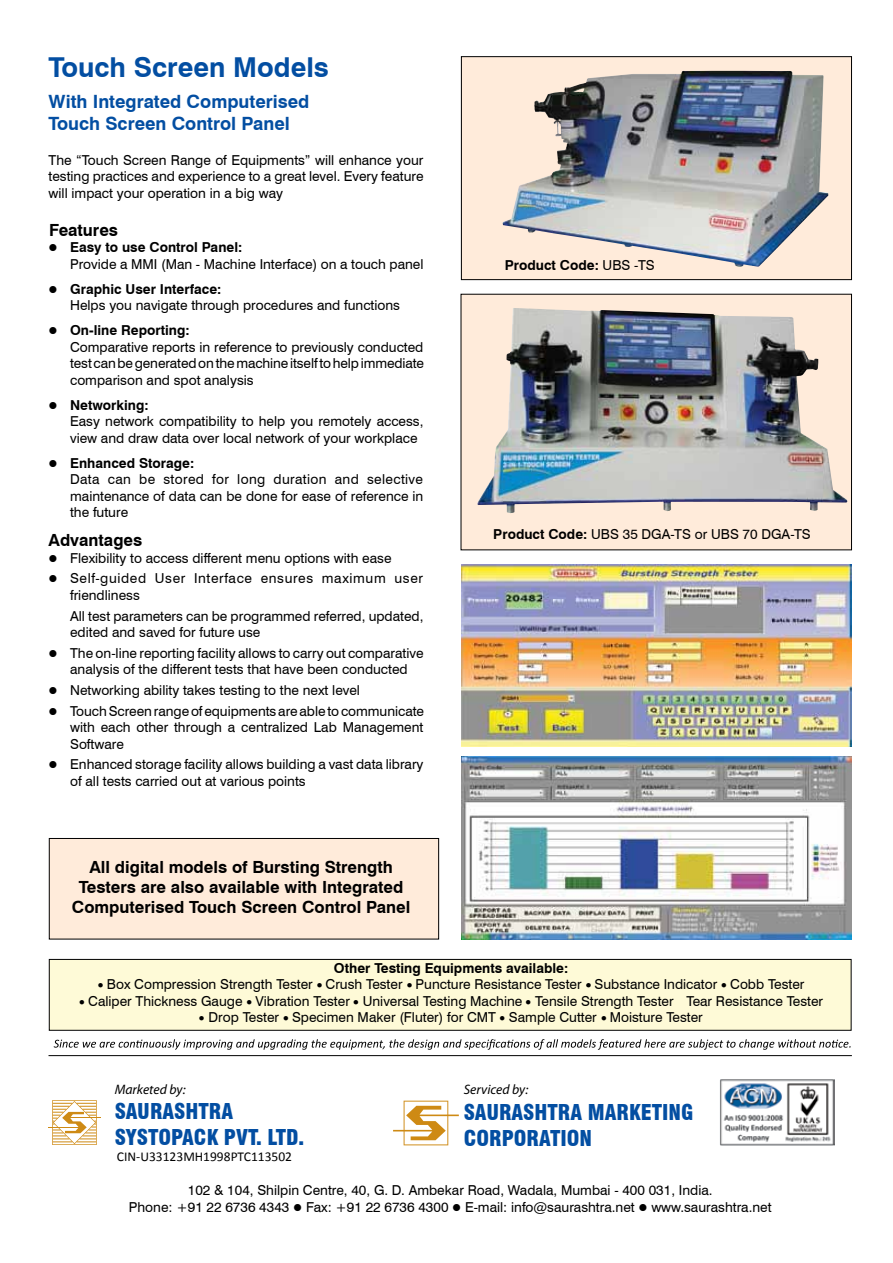
<style>
.page{position:relative;width:893px;height:1263px;background:#fff}
.page>*{position:absolute;margin:0;border:0;box-sizing:border-box;transform-origin:0 0}
.t1{font:700 27.45px "Swiss 721 BT";color:#034ea2}
.t2{font:900 condensed 21.3px/25.7px "Swiss 721 BT";color:#034ea2}
.t3{font:700 18.3px/21.9px "Swiss 721 BT";color:#034ea2}
.t4{font:700 16.8px/20.1px "Swiss 721 BT";color:#000;text-align:center}
.t5{font:13.65px/16.5px "Swiss 721 BT";color:#000}
.t6{font:13.65px/16.5px "Swiss 721 BT";letter-spacing:.045em;color:#000}
.t7{font:700 13.65px "Swiss 721 BT";color:#000}
.t8{font:italic 13.65px "Myriad Pro";color:#000}
.t9{font:13.5px "Calibri";color:#000}
.t10{font:9.15px "Swiss 721 BT";color:#000}
.t11{font:7.65px "Wingdings";color:#000}
.s1{font-weight:700}
.s2{font-weight:400}
</style>
<div class="page">
<div style="left:49px;top:959px;width:802px;height:71px;background:#fefad7"></div>
<div style="left:49px;top:959px;width:802px;height:72px;border:1px solid #000"></div>
<div style="left:49px;top:838px;width:390px;height:101px;background:#ffebda"></div>
<div style="left:49px;top:838px;width:390px;height:101px;border:1px solid #000"></div>
<hr style="left:49px;top:1055px;width:803px;height:1px;background:#000">
<img style="left:461px;top:564px;width:391px;height:183px">
<img style="left:461px;top:757px;width:391px;height:183px">
<svg style="left:54px;top:1039px;width:797px;height:11px"></svg>
<div style="left:461px;top:57px;width:390px;height:223px;background:#ffebda"></div>
<div style="left:461px;top:56px;width:391px;height:224px;border:1px solid #000"></div>
<div style="left:461px;top:294px;width:390px;height:256px;background:#ffebda"></div>
<img style="left:720px;top:1079px;width:114px;height:66px">
<img style="left:477px;top:308px;width:371px;height:205px">
<img style="left:503px;top:71px;width:325px;height:196px">
<hr style="left:70px;top:1117px;width:30px;height:1px;background:#ce8a14">
<hr style="left:49px;top:1127px;width:30px;height:1px;background:#ce8a14">
<svg style="left:52px;top:1100px;width:45px;height:45px"></svg>
<svg style="left:393px;top:1101px;width:66px;height:44px"></svg>
<h1 class="t1" style="left:49px;top:51px;width:282px">Touch Screen Models</h1>
<h3 class="t3" style="left:49px;top:90px;width:262px">With Integrated Computerised<br>Touch Screen Control Panel</h3>
<p class="t5" style="left:49px;top:151px;width:377px;text-align:justify">The “Touch Screen Range of Equipments” will enhance your testing practices and experience to a great level. Every feature will impact your operation in a big way</p>
<p class="t4" style="left:49px;top:220px;width:71px">Features</p>
<p class="t5" style="left:70px;top:239px;width:355px;text-indent:-22px">● <span class="s1">Easy to use Control Panel:<br></span>Provide a MMI (Man - Machine Interface) on a touch panel</p>
<p class="t5" style="left:70px;top:281px;width:331px;text-indent:-22px">● <span class="s1">Graphic User Interface:<br></span>Helps you navigate through procedures and functions</p>
<p class="t5" style="left:70px;top:322px;width:356px;text-indent:-22px">● <span class="s1">On-line Reporting:<br></span>Comparative reports in reference to previously conducted test can be generated on themachine itself to help immediate comparison and spot analysis</p>
<p class="t5" style="left:70px;top:397px;width:355px;text-indent:-22px">● <span class="s1">Networking:<br></span>Easy network compatibility to help you remotely access, view and draw data over local network of your workplace</p>
<p class="t5" style="left:70px;top:455px;width:355px;text-indent:-22px">● <span class="s1">Enhanced Storage:<br></span>Data can be stored for long duration and selective maintenance of data can be done for ease of reference in the future</p>
<p class="t4" style="left:49px;top:530px;width:95px">Advantages</p>
<p class="t5" style="left:49px;top:549px;width:345px">● Flexibility to access different menu options with ease</p>
<p class="t6" style="left:70px;top:570px;width:354px;text-indent:-22px">● Self-guided User Interface ensures maximum user friendliness</p>
<p class="t5" style="left:70px;top:607px;width:355px">All test parameters can be programmed referred, updated, edited and saved for future use</p>
<p class="t5" style="left:49px;top:644px;width:376px;text-align:center">● The on-line reporting facility allows to carry out comparative analysis of the different tests that have been conducted</p>
<p class="t5" style="left:49px;top:682px;width:313px">● Networking ability takes testing to the next level</p>
<p class="t5" style="left:70px;top:702px;width:355px;text-align:justify;text-indent:-22px">● Touch Screen range of equipments are able to communicate with each other through a centralized Lab Management Software</p>
<p class="t5" style="left:70px;top:756px;width:355px;text-indent:-22px">● Enhanced storage facility allows building a vast data library of all tests carried out at various points</p>
<p class="t4" style="left:72px;top:856px;width:340px">All digital models of Bursting Strength<br>Testers are also available with Integrated<br>Computerised Touch Screen Control Panel</p>
<p class="t7" style="left:505px;top:257px;width:152px">Product Code: <span class="s2">UBS -TS</span></p>
<p class="t5" style="left:493px;top:526px;width:319px"><span class="s1">Product Code:</span> UBS 35 DGA-TS or UBS 70 DGA-TS</p>
<p class="t7" style="left:334px;top:960px;width:236px">Other Testing Equipments available:</p>
<p class="t5" style="left:98px;top:976px;width:485px">● Box Compression Strength Tester Crush Tester Puncture Resistance Tester</p>
<p class="t5" style="left:595px;top:976px;width:211px">Substance Indicator Cobb Tester</p>
<p class="t11" style="left:317px;top:981px;width:7px">●</p>
<p class="t11" style="left:407px;top:981px;width:7px">●</p>
<p class="t10" style="left:585px;top:980px;width:8px">•●</p>
<p class="t11" style="left:721px;top:981px;width:7px">●</p>
<p class="t11" style="left:353px;top:998px;width:7px">●</p>
<p class="t11" style="left:525px;top:998px;width:7px">●</p>
<p class="t5" style="left:209px;top:992px;width:616px;text-indent:154px">Universal Testing Machine Tensile Strength Tester Tear Resistance Tester<br>Drop Tester Specimen Maker (Fluter) for CMT Sample Cutter Moisture Tester</p>
<p class="t5" style="left:79px;top:992px;width:272px">● Caliper Thickness Gauge Vibration Tester</p>
<p class="t11" style="left:246px;top:998px;width:7px">●</p>
<p class="t10" style="left:354px;top:997px;width:7px">•</p>
<p class="t11" style="left:199px;top:1014px;width:7px">●</p>
<p class="t11" style="left:283px;top:1014px;width:7px">●</p>
<p class="t11" style="left:500px;top:1014px;width:7px">●</p>
<p class="t11" style="left:601px;top:1014px;width:7px">●</p>
<p class="t8" style="left:115px;top:1081px;width:72px">Marketed by:</p>
<h2 class="t2" style="left:115px;top:1099px;width:191px">SAURASHTRA<br>SYSTOPACK PVT. LTD.</h2>
<p class="t9" style="left:117px;top:1148px;width:177px">CIN-U33123MH1998PTC113502</p>
<p class="t8" style="left:464px;top:1081px;width:66px">Serviced by:</p>
<h2 class="t2" style="left:464px;top:1099px;width:231px">SAURASHTRA MARKETING<br>CORPORATION</h2>
<p class="t5" style="left:129px;top:1182px;width:644px;text-align:center">102 &amp; 104, Shilpin Centre, 40, G. D. Ambekar Road, Wadala, Mumbai - 400 031, India.<br>Phone: +91 22 6736 4343 ● Fax: +91 22 6736 4300 ● E-mail: info@saurashtra.net ● www.saurashtra.net</p>
</div>
